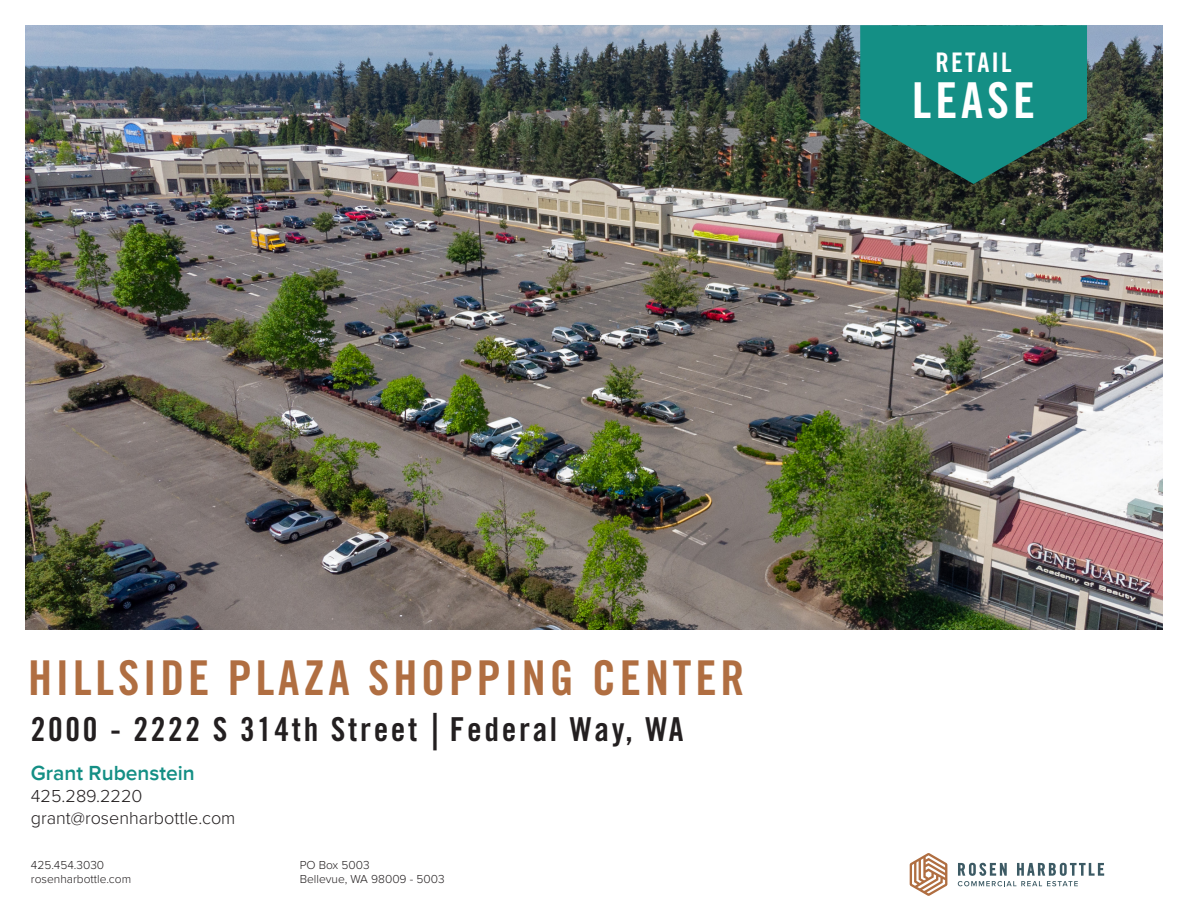
<style>
.page{position:relative;width:1188px;height:918px;background:#fff}
.page>*{position:absolute;margin:0;border:0;box-sizing:border-box;transform-origin:0 0}
.t1{font:49.5px "Trade Gothic LT Std Bd Cn 20";letter-spacing:.08em;color:#fff}
.t2{font:48px "Trade Gothic LT Std Bd Cn 20";letter-spacing:.08em;color:#b06e41}
.t3{font:33px "Trade Gothic LT Std Bd Cn 20";letter-spacing:.08em;color:#231f20}
.t4{font:27px "Trade Gothic LT Std Bd Cn 20";letter-spacing:.08em;color:#fff}
.t5{font:600 21px "Proxima Nova";color:#148f85}
.t6{font:300 18px "Proxima Nova";color:#231f20}
.t7{font:300 12px "Proxima Nova";color:#231f20}
.s1{font-family:"Myriad Pro";font-weight:600;font-size:37.5px}
</style>
<div class="page">
<img style="left:25px;top:25px;width:1138px;height:605px">
<svg style="left:860px;top:25px;width:227px;height:159px;background:#1b7d72"></svg>
<svg style="left:958px;top:863px;width:146px;height:23px"></svg>
<svg style="left:910px;top:853px;width:37px;height:43px"></svg>
<p class="t4" style="left:935px;top:46px;width:78px">RETAIL</p>
<p class="t1" style="left:912px;top:71px;width:125px">LEASE</p>
<p class="t2" style="left:28px;top:649px;width:718px">HILLSIDE PLAZA SHOPPING CENTER</p>
<p class="t3" style="left:31px;top:709px;width:654px">2000 - 2222 S 314th Street <span class="s1">|</span> Federal Way, WA</p>
<p class="t5" style="left:31px;top:761px;width:165px">Grant Rubenstein</p>
<p class="t6" style="left:31px;top:786px;width:113px">425.289.2220</p>
<p class="t6" style="left:31px;top:808px;width:206px">grant@rosenharbottle.com</p>
<p class="t7" style="left:31px;top:858px;width:75px">425.454.3030</p>
<p class="t7" style="left:31px;top:872px;width:102px">rosenharbottle.com</p>
<p class="t7" style="left:300px;top:858px;width:71px">PO Box 5003</p>
<p class="t7" style="left:300px;top:872px;width:146px">Bellevue, WA 98009 - 5003</p>
</div>
